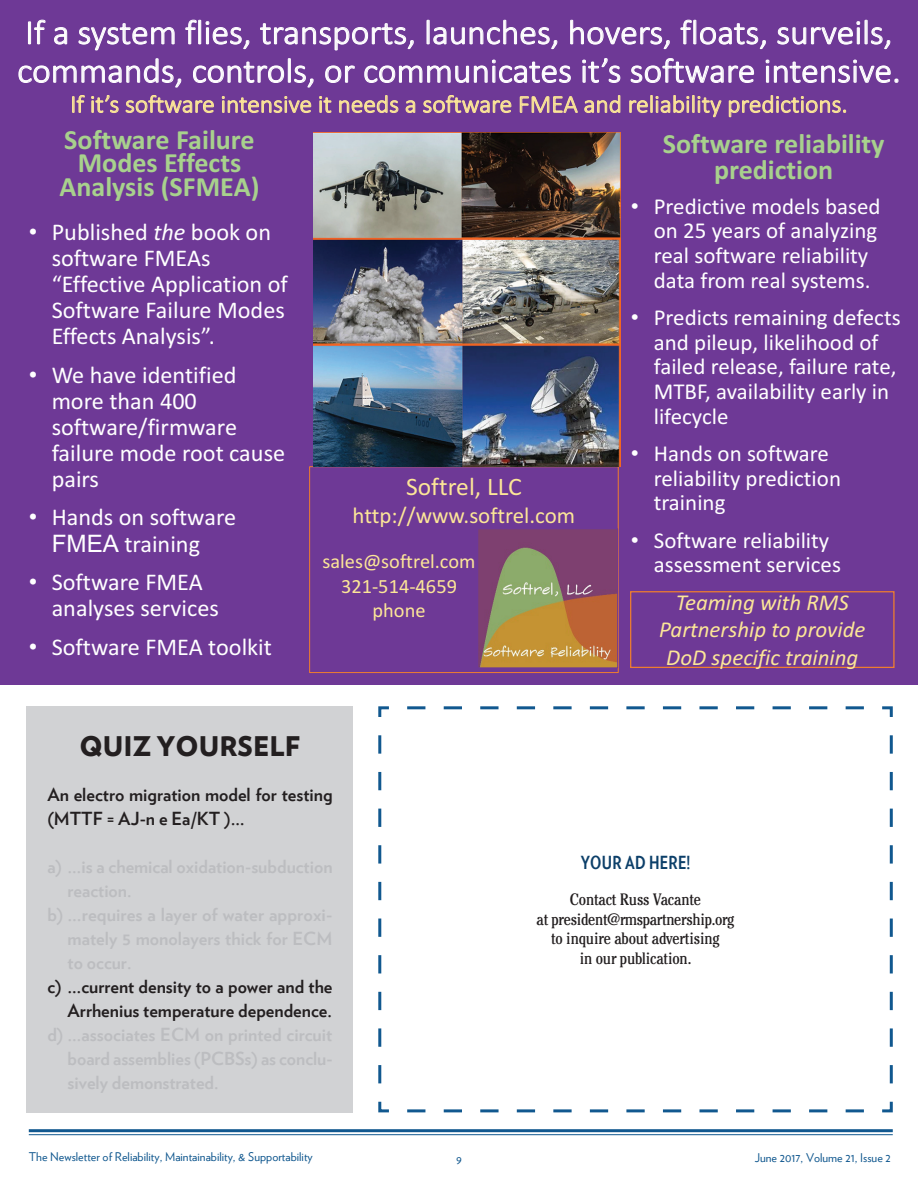
<style>
.page{position:relative;width:918px;height:1188px;background:#fff}
.page>*{position:absolute;margin:0;border:0;box-sizing:border-box;transform-origin:0 0}
.t1{font:300 34.5px/38.4px "Calibri";color:#fff}
.t2{font:700 27.9px/23.2px "Calibri";color:#a8d18d;text-align:center}
.t3{font:900 27px "Verlag";color:#231f20}
.t4{font:25.35px "Calibri";color:#fce698}
.t5{font:300 24.6px "Calibri";color:#fce698}
.t6{font:24.15px/26px "Calibri";color:#fff}
.t7{font:22.8px/24.8px "Calibri";color:#fff}
.t8{font:italic 22.8px/27.3px "Calibri";color:#fce698;text-align:center}
.t9{font:22.8px "Calibri";color:#fce698}
.t10{font:20.25px/24.3px "Calibri";color:#fce698;text-align:center}
.t11{font:700 18px/24px "Verlag";color:#bcbdc0;text-align:justify}
.t12{font:700 18px/24px "Verlag";color:#231f20}
.t13{font:700 18px "Verlag Condensed";letter-spacing:.015em;color:#0c3f69}
.t14{font:condensed 16.5px/19.8px "Cheltenham Std";letter-spacing:-.01em;color:#231f20;text-align:center}
.t15{font:12px "Verlag";color:#11588f}
.s1{font-family:"Arial"}
.s2{font-style:italic}
</style>
<div class="page">
<hr style="left:29px;top:1129px;width:864px;height:3px;background:#11588f">
<hr style="left:29px;top:1134px;width:864px;height:1px;background:#11588f">
<div style="left:0;top:0;width:918px;height:685px;background:#6e3996"></div>
<svg style="left:18px;top:19px;width:881px;height:99px"></svg>
<div style="left:309px;top:466px;width:310px;height:207px;border:1px solid #ee7d2f"></div>
<img style="left:313px;top:133px;width:308px;height:334px">
<img style="left:479px;top:530px;width:137px;height:136px">
<div style="left:477px;top:528px;width:141px;height:140px;border:1px solid #6e3996"></div>
<div style="left:630px;top:591px;width:265px;height:77px;border:1px solid #ee7d2f"></div>
<div style="left:27px;top:706px;width:326px;height:406px;background:#d1d2d4"></div>
<svg style="left:378px;top:706px;width:515px;height:407px"></svg>
<h1 class="t1" style="left:17px;top:13px;width:885px">If a system flies, transports, launches, hovers, floats, surveils, commands, controls, or communicates it’s software intensive.</h1>
<p class="t5" style="left:70px;top:89px;width:779px">If it’s software intensive it needs a software FMEA and reliability predictions.</p>
<p class="t2" style="left:60px;top:127px;width:201px">Software Failure<br>Modes Effects<br>Analysis (SFMEA)</p>
<p class="t6" style="left:52px;top:218px;width:238px;text-indent:-23px"><span class="s1">•</span> Published <span class="s2">the</span> book on software FMEAs “Effective Application of<br>Software Failure Modes<br>Effects Analysis”.</p>
<p class="t6" style="left:52px;top:361px;width:235px;text-indent:-23px"><span class="s1">•</span> We have identified more than 400 software/firmware failure mode root cause pairs</p>
<p class="t6" style="left:29px;top:504px;width:209px;text-align:center"><span class="s1">•</span> Hands on software<br><span class="s1">FMEA</span> training</p>
<p class="t6" style="left:52px;top:568px;width:169px;text-indent:-23px"><span class="s1">•</span> Software FMEA analyses services</p>
<p class="t6" style="left:29px;top:633px;width:245px"><span class="s1">•</span> Software FMEA toolkit</p>
<p class="t2" style="left:663px;top:129px;width:223px;line-height:26.7px">Software reliability prediction</p>
<p class="t7" style="left:654px;top:193px;width:228px;text-indent:-23px"><span class="s1">•</span> Predictive models based on 25 years of analyzing real software reliability data from real systems.</p>
<p class="t7" style="left:654px;top:304px;width:248px;text-indent:-23px"><span class="s1">•</span> Predicts remaining defects and pileup, likelihood of failed release, failure rate,<br>MTBF, availability early in lifecycle</p>
<p class="t7" style="left:654px;top:440px;width:189px;text-indent:-23px"><span class="s1">•</span> Hands on software reliability prediction training</p>
<p class="t7" style="left:654px;top:527px;width:189px;text-indent:-23px"><span class="s1">•</span> Software reliability assessment services</p>
<p class="t4" style="left:406px;top:469px;width:117px">Softrel, LLC</p>
<p class="t9" style="left:353px;top:500px;width:224px">http://www.softrel.com</p>
<p class="t10" style="left:323px;top:549px;width:154px">sales@softrel.com<br>321-514-4659 phone</p>
<p class="t8" style="left:659px;top:588px;width:208px">Teaming with RMS<br>Partnership to provide<br>DoD specific training</p>
<p class="t3" style="left:80px;top:724px;width:222px">QUIZ YOURSELF</p>
<p class="t12" style="left:47px;top:782px;width:287px">An electro migration model for testing (MTTF = AJ-n e Ea/KT )…</p>
<p class="t11" style="left:47px;top:854px;width:287px">a) …is a chemical oxidation-subduction</p>
<p class="t11" style="left:68px;top:878px;width:65px">reaction.</p>
<p class="t11" style="left:47px;top:902px;width:287px">b) …requires a layer of water approxi-</p>
<p class="t11" style="left:68px;top:926px;width:266px">mately 5 monolayers thick for ECM</p>
<p class="t11" style="left:68px;top:950px;width:65px">to occur.</p>
<p class="t12" style="left:47px;top:974px;width:287px;text-align:right">c) …current density to a power and the<br>Arrhenius temperature dependence.</p>
<p class="t11" style="left:68px;top:1022px;width:266px;text-indent:-20px">d) …associates ECM on printed circuit board assemblies (PCBSs) as conclu&shy;sively demonstrated.</p>
<p class="t13" style="left:581px;top:849px;width:111px">YOUR AD HERE!</p>
<p class="t14" style="left:537px;top:889px;width:200px">Contact Russ Vacante<br>at president@rmspartnership.org to inquire about advertising<br>in our publication.</p>
<p class="t15" style="left:29px;top:1148px;width:286px">The Newsletter of Reliability, Maintainability, &amp; Supportability</p>
<p class="t15" style="left:456px;top:1150px;width:7px">9</p>
<p class="t15" style="left:755px;top:1148px;width:138px">June 2017, Volume 21, Issue 2</p>
</div>
